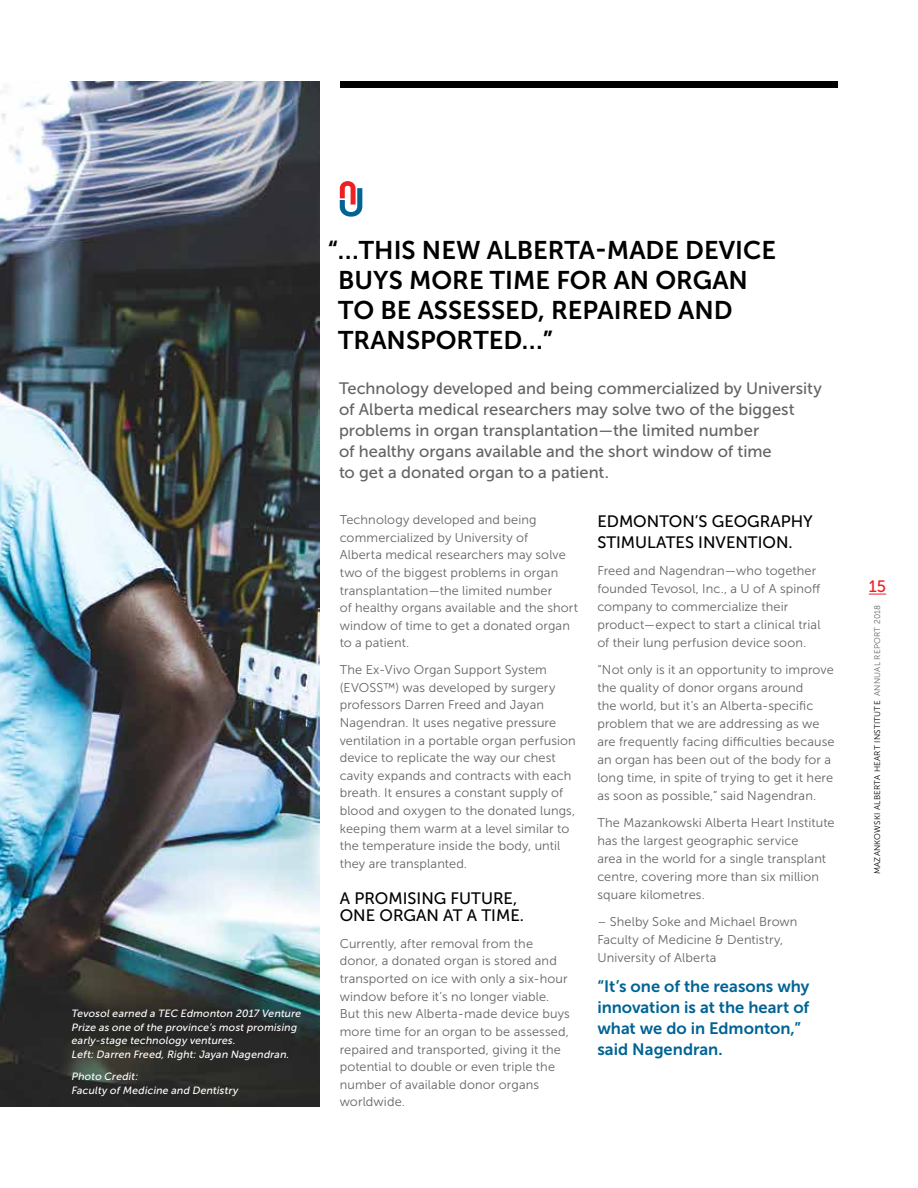
<style>
.page{position:relative;width:918px;height:1188px;background:#fff}
.page>*{position:absolute;margin:0;border:0;box-sizing:border-box;transform-origin:0 0}
.t1{font:25.5px/30px "Museo Sans 700";color:#000}
.t2{font:16.5px/21px "Museo Sans 500";color:#636466}
.t3{font:16.5px/21px "Museo Sans 700";color:#006394}
.t4{font:16.5px/17.5px "Museo Sans 500";color:#000}
.t5{font:16.5px "Museo Sans 500";color:#ed2124}
.t6{font:12.75px/17.5px "Museo Sans 300";letter-spacing:.01em;color:#636466}
.t7{font:italic 10.5px/13.5px "Museo Sans 500";color:#fff}
.t8{font:8.25px "Museo Sans 300";letter-spacing:.025em;color:#000}
.s1{color:#636466}
</style>
<div class="page">
<svg style="left:869px;top:594px;width:17px;height:1px"></svg>
<img style="left:0;top:81px;width:319px;height:1026px">
<div style="left:340px;top:81px;width:497px;height:6px;background:#000"></div>
<svg style="left:340px;top:181px;width:22px;height:36px"></svg>
<p class="t7" style="left:71px;top:1007px;width:233px">Tevosol earned a TEC Edmonton 2017 Venture Prize as one of the province’s most promising early-stage technology ventures.<br>Left: Darren Freed, Right: Jayan Nagendran.</p>
<p class="t7" style="left:71px;top:1070px;width:168px">Photo Credit:<br>Faculty of Medicine and Dentistry</p>
<h1 class="t1" style="left:338px;top:235px;width:439px;text-indent:-11px">“…THIS NEW ALBERTA-MADE DEVICE<br>BUYS MORE TIME FOR AN ORGAN<br>TO BE ASSESSED, REPAIRED AND<br>TRANSPORTED…”</h1>
<p class="t2" style="left:339px;top:378px;width:484px">Technology developed and being commercialized by University of Alberta medical researchers may solve two of the biggest problems in organ transplantation—the limited number<br>of healthy organs available and the short window of time<br>to get a donated organ to a patient.</p>
<p class="t6" style="left:340px;top:511px;width:240px">Technology developed and being commercialized by University of<br>Alberta medical researchers may solve two of the biggest problems in organ transplantation—the limited number<br>of healthy organs available and the short window of time to get a donated organ to a patient.</p>
<p class="t6" style="left:340px;top:661px;width:238px">The Ex-Vivo Organ Support System (EVOSS™) was developed by surgery professors Darren Freed and Jayan Nagendran. It uses negative pressure ventilation in a portable organ perfusion device to replicate the way our chest cavity expands and contracts with each breath. It ensures a constant supply of blood and oxygen to the donated lungs, keeping them warm at a level similar to the temperature inside the body, until they are transplanted.</p>
<p class="t4" style="left:340px;top:889px;width:186px">A PROMISING FUTURE,<br>ONE ORGAN AT A TIME.</p>
<p class="t6" style="left:340px;top:935px;width:232px">Currently, after removal from the donor, a donated organ is stored and transported on ice with only a six-hour window before it’s no longer viable.<br>But this new Alberta-made device buys more time for an organ to be assessed, repaired and transported, giving it the potential to double or even triple the number of available donor organs worldwide.</p>
<p class="t4" style="left:597px;top:511px;width:217px;line-height:21px">EDMONTON’S GEOGRAPHY<br>STIMULATES INVENTION.</p>
<p class="t6" style="left:597px;top:562px;width:225px;line-height:18px">Freed and Nagendran—who together founded Tevosol, Inc., a U of A spinoff company to commercialize their product—expect to start a clinical trial of their lung perfusion device soon.</p>
<p class="t6" style="left:597px;top:661px;width:239px;line-height:18px">“Not only is it an opportunity to improve the quality of donor organs around<br>the world, but it’s an Alberta-specific problem that we are addressing as we are frequently facing difficulties because an organ has been out of the body for a long time, in spite of trying to get it here as soon as possible,” said Nagendran.</p>
<p class="t6" style="left:597px;top:814px;width:239px;line-height:18px">The Mazankowski Alberta Heart Institute has the largest geographic service<br>area in the world for a single transplant centre, covering more than six million square kilometres.</p>
<p class="t6" style="left:597px;top:913px;width:202px;line-height:18px">– Shelby Soke and Michael Brown<br>Faculty of Medicine &amp; Dentistry,<br>University of Alberta</p>
<p class="t3" style="left:597px;top:976px;width:213px">“It’s one of the reasons why innovation is at the heart of what we do in Edmonton,” said Nagendran.</p>
<p class="t5" style="left:869px;top:578px;width:19px">15</p>
<p class="t8" style="left:873px;top:874px;width:271px;rotate:-90deg">MAZANKOWSKI ALBERTA HEART INSTITUTE <span class="s1">ANNUAL REPORT 2018</span></p>
</div>
